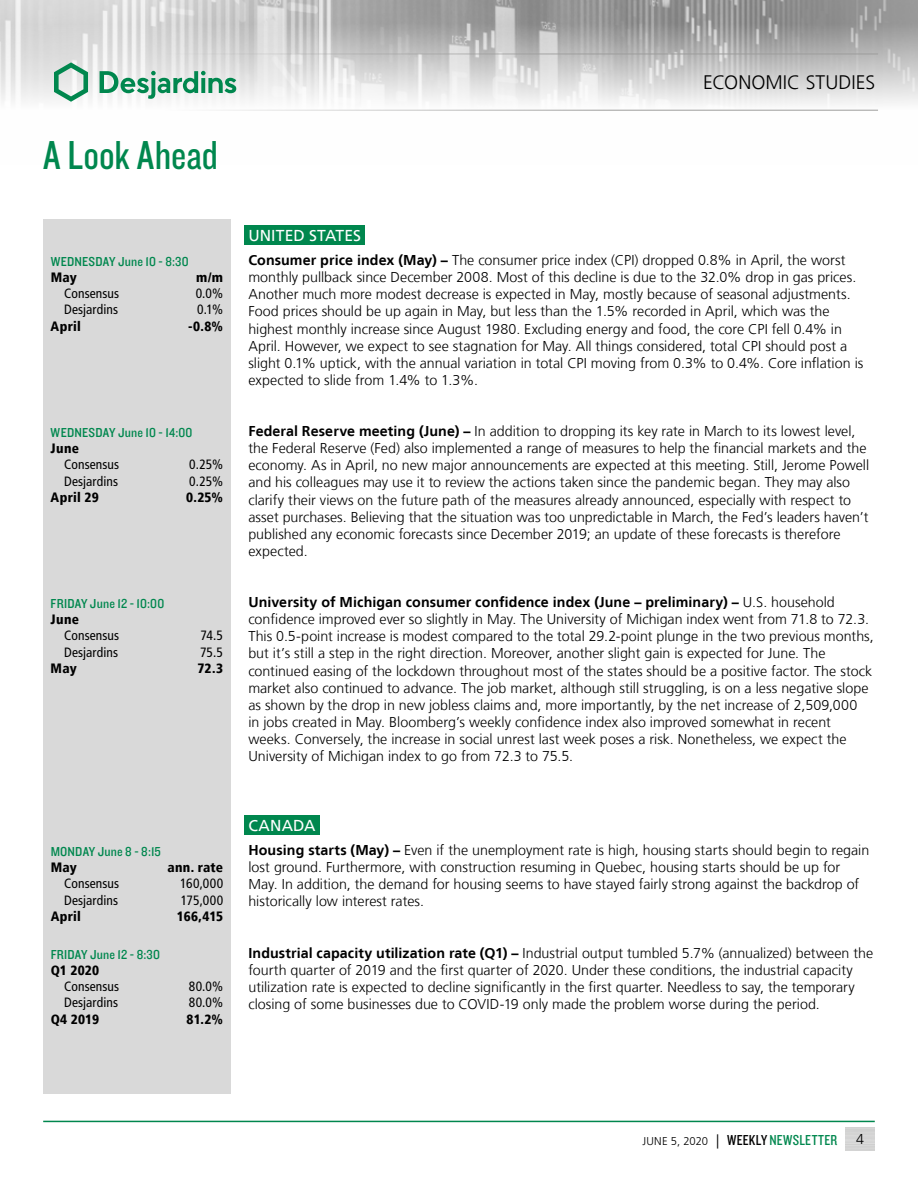
<style>
.page{position:relative;width:918px;height:1188px;background:#fff}
.page>*{position:absolute;margin:0;border:0;box-sizing:border-box;transform-origin:0 0}
.t1{font:42px "Knockout 29 Junior Ltweight";color:#00874e}
.t2{font:300 19.5px "Frutiger LT";letter-spacing:.005em;color:#000}
.t3{font:15.75px "Frutiger LT";letter-spacing:.005em;color:#fff}
.t4{font:300 14.25px/17.1px "Frutiger LT";color:#000}
.t5{font:condensed 13.5px "Frutiger LT";letter-spacing:.01em;color:#000}
.t6{font:13.5px "Knockout 30 Junior Welterwt";letter-spacing:.01em;color:#00874e}
.t7{font:900 condensed 13.5px "Frutiger LT";letter-spacing:.02em;color:#000}
.t8{font:300 11.25px "Frutiger LT";letter-spacing:.01em;color:#000}
.s1{font-weight:700}
.s2{font-size:14.25px}
.s3{font-family:"Knockout 29 Junior Ltweight";font-weight:400;font-size:15px}
.s4{font-family:"Knockout 29 Junior Ltweight";font-weight:400;font-size:15px;color:#00874e}
</style>
<div class="page">
<img style="left:0;top:0;width:918px;height:110px">
<hr style="left:0;top:54px;width:878px;height:1px;background:#9d9d9c">
<hr style="left:0;top:110px;width:878px;height:1px;background:#9d9d9c">
<svg style="left:54px;top:62px;width:34px;height:40px"></svg>
<svg style="left:100px;top:71px;width:136px;height:28px"></svg>
<hr style="left:43px;top:1121px;width:832px;height:1px;background:#00874e">
<div style="left:43px;top:219px;width:188px;height:875px;background:#d9d9d9"></div>
<div style="left:244px;top:225px;width:121px;height:20px;background:#00874e"></div>
<div style="left:244px;top:815px;width:76px;height:20px;background:#00874e"></div>
<h1 class="t1" style="left:43px;top:128px;width:176px">A Look Ahead</h1>
<p class="t6" style="left:51px;top:252px;width:139px">WEDNESDAY June 10 - 8:30</p>
<p class="t7" style="left:51px;top:269px;width:28px">May</p>
<p class="t7" style="left:196px;top:269px;width:28px">m/m</p>
<p class="t5" style="left:64px;top:286px;width:57px">Consensus</p>
<p class="t5" style="left:196px;top:286px;width:29px">0.0%</p>
<p class="t5" style="left:64px;top:302px;width:55px">Desjardins</p>
<p class="t5" style="left:197px;top:302px;width:27px">0.1%</p>
<p class="t7" style="left:51px;top:318px;width:32px">April</p>
<p class="t7" style="left:188px;top:318px;width:37px">-0.8%</p>
<p class="t6" style="left:51px;top:423px;width:143px">WEDNESDAY June 10 - 14:00</p>
<p class="t7" style="left:51px;top:440px;width:30px">June</p>
<p class="t5" style="left:64px;top:457px;width:57px">Consensus</p>
<p class="t5" style="left:189px;top:457px;width:35px">0.25%</p>
<p class="t5" style="left:64px;top:473px;width:55px">Desjardins</p>
<p class="t5" style="left:189px;top:473px;width:35px">0.25%</p>
<p class="t7" style="left:51px;top:489px;width:50px">April 29</p>
<p class="t7" style="left:186px;top:489px;width:39px">0.25%</p>
<p class="t6" style="left:51px;top:594px;width:115px">FRIDAY June 12 - 10:00</p>
<p class="t7" style="left:51px;top:611px;width:30px">June</p>
<p class="t5" style="left:64px;top:628px;width:57px">Consensus</p>
<p class="t5" style="left:201px;top:628px;width:24px">74.5</p>
<p class="t5" style="left:64px;top:644px;width:55px">Desjardins</p>
<p class="t5" style="left:200px;top:644px;width:24px">75.5</p>
<p class="t7" style="left:51px;top:660px;width:28px">May</p>
<p class="t7" style="left:197px;top:660px;width:27px">72.3</p>
<p class="t6" style="left:51px;top:842px;width:112px">MONDAY June 8 - 8:15</p>
<p class="t7" style="left:51px;top:859px;width:28px">May</p>
<p class="t7" style="left:168px;top:859px;width:57px">ann. rate</p>
<p class="t5" style="left:64px;top:876px;width:57px">Consensus</p>
<p class="t5" style="left:180px;top:876px;width:44px">160,000</p>
<p class="t5" style="left:64px;top:892px;width:55px">Desjardins</p>
<p class="t5" style="left:181px;top:892px;width:44px">175,000</p>
<p class="t7" style="left:51px;top:908px;width:32px">April</p>
<p class="t7" style="left:177px;top:908px;width:48px">166,415</p>
<p class="t6" style="left:51px;top:945px;width:111px">FRIDAY June 12 - 8:30</p>
<p class="t7" style="left:51px;top:962px;width:50px">Q1 2020</p>
<p class="t5" style="left:64px;top:979px;width:57px">Consensus</p>
<p class="t5" style="left:189px;top:979px;width:36px">80.0%</p>
<p class="t5" style="left:64px;top:995px;width:55px">Desjardins</p>
<p class="t5" style="left:189px;top:995px;width:36px">80.0%</p>
<p class="t7" style="left:51px;top:1011px;width:50px">Q4 2019</p>
<p class="t7" style="left:187px;top:1011px;width:38px">81.2%</p>
<h2 class="t2" style="left:703px;top:72px;width:174px">ECONOMIC STUDIES</h2>
<p class="t3" style="left:248px;top:227px;width:114px">UNITED STATES</p>
<p class="t4" style="left:248px;top:252px;width:616px"><span class="s1">Consumer price index (May) –</span> The consumer price index (CPI) dropped 0.8% in April, the worst monthly pullback since December 2008. Most of this decline is due to the 32.0% drop in gas prices.<br>Another much more modest decrease is expected in May, mostly because of seasonal adjustments.<br>Food prices should be up again in May, but less than the 1.5% recorded in April, which was the highest monthly increase since August 1980. Excluding energy and food, the core CPI fell 0.4% in April. However, we expect to see stagnation for May. All things considered, total CPI should post a slight 0.1% uptick, with the annual variation in total CPI moving from 0.3% to 0.4%. Core inflation is expected to slide from 1.4% to 1.3%.</p>
<p class="t4" style="left:248px;top:423px;width:622px"><span class="s1">Federal Reserve meeting (June) –</span> In addition to dropping its key rate in March to its lowest level, the Federal Reserve (Fed) also implemented a range of measures to help the financial markets and the economy. As in April, no new major announcements are expected at this meeting. Still, Jerome Powell and his colleagues may use it to review the actions taken since the pandemic began. They may also clarify their views on the future path of the measures already announced, especially with respect to asset purchases. Believing that the situation was too unpredictable in March, the Fed’s leaders haven’t published any economic forecasts since December 2019; an update of these forecasts is therefore expected.</p>
<p class="t4" style="left:248px;top:594px;width:627px"><span class="s1">University of Michigan consumer confidence index (June – preliminary) –</span> U.S. household confidence improved ever so slightly in May. The University of Michigan index went from 71.8 to 72.3.<br>This 0.5‑point increase is modest compared to the total 29.2‑point plunge in the two previous months, but it’s still a step in the right direction. Moreover, another slight gain is expected for June. The continued easing of the lockdown throughout most of the states should be a positive factor. The stock market also continued to advance. The job market, although still struggling, is on a less negative slope as shown by the drop in new jobless claims and, more importantly, by the net increase of 2,509,000<br>in jobs created in May. Bloomberg’s weekly confidence index also improved somewhat in recent weeks. Conversely, the increase in social unrest last week poses a risk. Nonetheless, we expect the University of Michigan index to go from 72.3 to 75.5.</p>
<p class="t3" style="left:248px;top:817px;width:69px">CANADA</p>
<p class="t4" style="left:248px;top:842px;width:622px"><span class="s1">Housing starts (May) –</span> Even if the unemployment rate is high, housing starts should begin to regain lost ground. Furthermore, with construction resuming in Quebec, housing starts should be up for May. In addition, the demand for housing seems to have stayed fairly strong against the backdrop of historically low interest rates.</p>
<p class="t4" style="left:248px;top:944px;width:626px"><span class="s1">Industrial capacity utilization rate (Q1) –</span> Industrial output tumbled 5.7% (annualized) between the fourth quarter of 2019 and the first quarter of 2020. Under these conditions, the industrial capacity utilization rate is expected to decline significantly in the first quarter. Needless to say, the temporary closing of some businesses due to COVID‑19 only made the problem worse during the period.</p>
<p class="t8" style="left:643px;top:1135px;width:196px">JUNE 5, 2020 <span class="s2">|</span> <span class="s3">WEEKLY</span> <span class="s4">NEWSLETTER</span></p>
<p class="t4" style="left:856px;top:1131px;width:9px">4</p>
</div>
